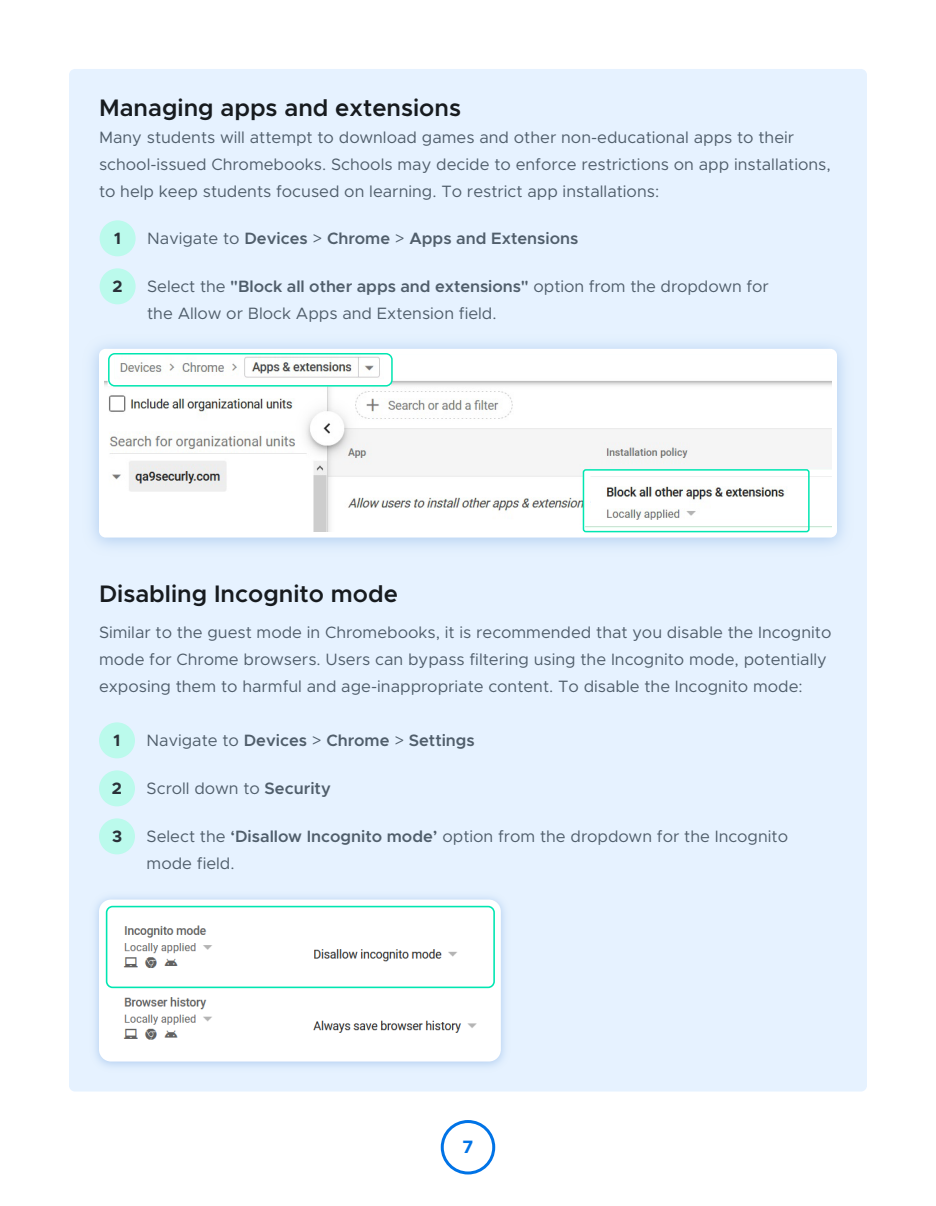
<style>
.page{position:relative;width:936px;height:1206px;background:#fff}
.page>*{position:absolute;margin:0;border:0;box-sizing:border-box;transform-origin:0 0}
.t1{font:600 24px "Metropolis";color:#171b1f}
.t2{font:700 18px "Metropolis";color:#0073e6}
.t3{font:16.5px/27px "Metropolis";color:#505e6b}
.t4{font:600 16.5px "Metropolis";color:#505e6b}
.t5{font:700 16.5px "Metropolis";color:#2a3138}
.s1{font-weight:400}
.s2{font-weight:600}
</style>
<div class="page">
<div style="left:69px;top:69px;width:798px;height:1023px;background:#e6f2ff;border-radius:6px"></div>
<img style="left:95px;top:897px;width:410px;height:170px">
<div style="left:99px;top:900px;width:402px;height:162px;background:#fff;border-radius:12px"></div>
<img style="left:105px;top:919px;width:390px;height:121px">
<div style="left:441px;top:1120px;width:54px;height:54px;border:3px solid #0073e6;border-radius:50%"></div>
<div style="left:99px;top:722px;width:36px;height:36px;background:#bbfaec;border-radius:50%"></div>
<div style="left:99px;top:770px;width:36px;height:36px;background:#bbfaec;border-radius:50%"></div>
<div style="left:99px;top:818px;width:36px;height:36px;background:#bbfaec;border-radius:50%"></div>
<div style="left:106px;top:906px;width:389px;height:82px;border:2px solid #00e6b1;border-radius:6px"></div>
<div style="left:100px;top:220px;width:36px;height:36px;background:#bbfaec;border-radius:50%"></div>
<div style="left:100px;top:268px;width:36px;height:36px;background:#bbfaec;border-radius:50%"></div>
<div style="left:99px;top:349px;width:738px;height:189px;background:#fff;border-radius:7px"></div>
<img style="left:105px;top:380px;width:726px;height:152px">
<svg style="left:586px;top:469px;width:245px;height:58px"></svg>
<img style="left:108px;top:356px;width:282px;height:30px">
<div style="left:583px;top:469px;width:227px;height:63px;border:2px solid #00e6b1;border-radius:2px"></div>
<div style="left:108px;top:353px;width:285px;height:34px;border:2px solid #00e6b1;border-radius:6px"></div>
<h1 class="t1" style="left:99px;top:92px;width:364px">Managing apps and extensions</h1>
<p class="t3" style="left:99px;top:124px;width:733px">Many students will attempt to download games and other non-educational apps to their school-issued Chromebooks. Schools may decide to enforce restrictions on app installations, to help keep students focused on learning. To restrict app installations:</p>
<p class="t5" style="left:114px;top:228px;width:8px">1</p>
<p class="t4" style="left:147px;top:228px;width:433px"><span class="s1">Navigate to</span> Devices <span class="s1">&gt;</span> Chrome <span class="s1">&gt;</span> Apps and Extensions</p>
<p class="t3" style="left:147px;top:273px;width:623px">Select the <span class="s2">"Block all other apps and extensions"</span> option from the dropdown for the Allow or Block Apps and Extension field.</p>
<p class="t5" style="left:113px;top:276px;width:12px">2</p>
<h1 class="t1" style="left:99px;top:579px;width:301px">Disabling Incognito mode</h1>
<p class="t3" style="left:99px;top:619px;width:734px">Similar to the guest mode in Chromebooks, it is recommended that you disable the Incognito mode for Chrome browsers. Users can bypass filtering using the Incognito mode, potentially exposing them to harmful and age-inappropriate content. To disable the Incognito mode:</p>
<p class="t5" style="left:114px;top:730px;width:8px">1</p>
<p class="t4" style="left:147px;top:730px;width:330px"><span class="s1">Navigate to</span> Devices <span class="s1">&gt;</span> Chrome <span class="s1">&gt;</span> Settings</p>
<p class="t5" style="left:112px;top:778px;width:12px">2</p>
<p class="t3" style="left:147px;top:775px;width:186px">Scroll down to <span class="s2">Security</span></p>
<p class="t3" style="left:147px;top:823px;width:643px">Select the <span class="s2">‘Disallow Incognito mode’</span> option from the dropdown for the Incognito mode field.</p>
<p class="t5" style="left:112px;top:826px;width:11px">3</p>
<p class="t2" style="left:463px;top:1135px;width:12px">7</p>
</div>
